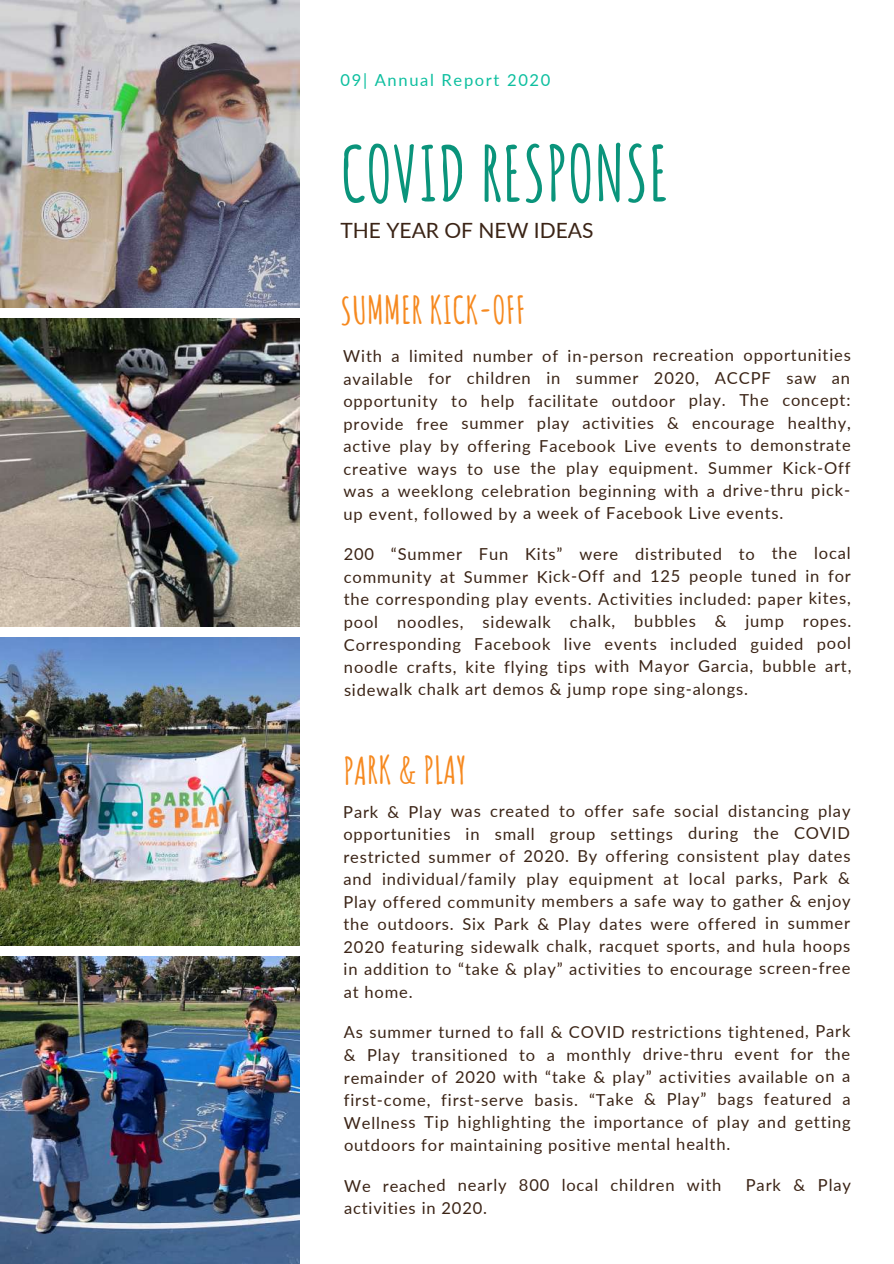
<style>
.page{position:relative;width:894px;height:1264px;background:#fff}
.page>*{position:absolute;margin:0;border:0;box-sizing:border-box;transform-origin:0 0}
.t1{font:700 75px "Amatic SC";letter-spacing:-.005em;color:#0a947b}
.t2{font:700 37.5px "Amatic SC";letter-spacing:-.005em;color:#f6891f}
.t3{font:21px "Lato";color:#3b2416}
.t4{font:16.5px/22.5px "Lato";letter-spacing:.045em;color:#3b2416;text-align:justify}
.t5{font:16.5px "Lato";letter-spacing:.095em;color:#0dbf9f}
</style>
<div class="page">
<img style="left:0;top:0;width:299px;height:307px">
<img style="left:0;top:319px;width:299px;height:307px">
<img style="left:0;top:637px;width:299px;height:308px">
<img style="left:0;top:956px;width:299px;height:307px">
<p class="t5" style="left:340px;top:70px;width:211px">09| Annual Report 2020</p>
<h1 class="t1" style="left:340px;top:125px;width:330px">COVID RESPONSE</h1>
<p class="t3" style="left:340px;top:217px;width:254px">THE YEAR OF NEW IDEAS</p>
<h2 class="t2" style="left:340px;top:286px;width:187px">SUMMER KICK-OFF</h2>
<p class="t4" style="left:343px;top:344px;width:509px">With a limited number of in-person recreation opportunities available for children in summer 2020, ACCPF saw an opportunity to help facilitate outdoor play. The concept: provide free summer play activities &amp; encourage healthy, active play by offering Facebook Live events to demonstrate creative ways to use the play equipment. Summer Kick-Off was a weeklong celebration beginning with a drive-thru pick&shy;up event, followed by a week of Facebook Live events.</p>
<p class="t4" style="left:343px;top:542px;width:509px">200 “Summer Fun Kits” were distributed to the local community at Summer Kick-Off and 125 people tuned in for the corresponding play events. Activities included: paper kites, pool noodles, sidewalk chalk, bubbles &amp; jump ropes.<br>Corresponding Facebook live events included guided pool noodle crafts, kite flying tips with Mayor Garcia, bubble art, sidewalk chalk art demos &amp; jump rope sing-alongs.</p>
<h2 class="t2" style="left:343px;top:746px;width:125px">PARK &amp; PLAY</h2>
<p class="t4" style="left:343px;top:799px;width:509px">Park &amp; Play was created to offer safe social distancing play opportunities in small group settings during the COVID restricted summer of 2020. By offering consistent play dates and individual/family play equipment at local parks, Park &amp; Play offered community members a safe way to gather &amp; enjoy the outdoors. Six Park &amp; Play dates were offered in summer 2020 featuring sidewalk chalk, racquet sports, and hula hoops in addition to “take &amp; play” activities to encourage screen-free at home.</p>
<p class="t4" style="left:343px;top:1020px;width:508px">As summer turned to fall &amp; COVID restrictions tightened, Park &amp; Play transitioned to a monthly drive-thru event for the remainder of 2020 with “take &amp; play” activities available on a first-come, first-serve basis. “Take &amp; Play” bags featured a Wellness Tip highlighting the importance of play and getting outdoors for maintaining positive mental health.</p>
<p class="t4" style="left:344px;top:1173px;width:379px">We reached nearly 800 local children with</p>
<p class="t4" style="left:745px;top:1172px;width:106px">Park &amp; Play</p>
<p class="t4" style="left:344px;top:1196px;width:144px">activities in 2020.</p>
</div>
